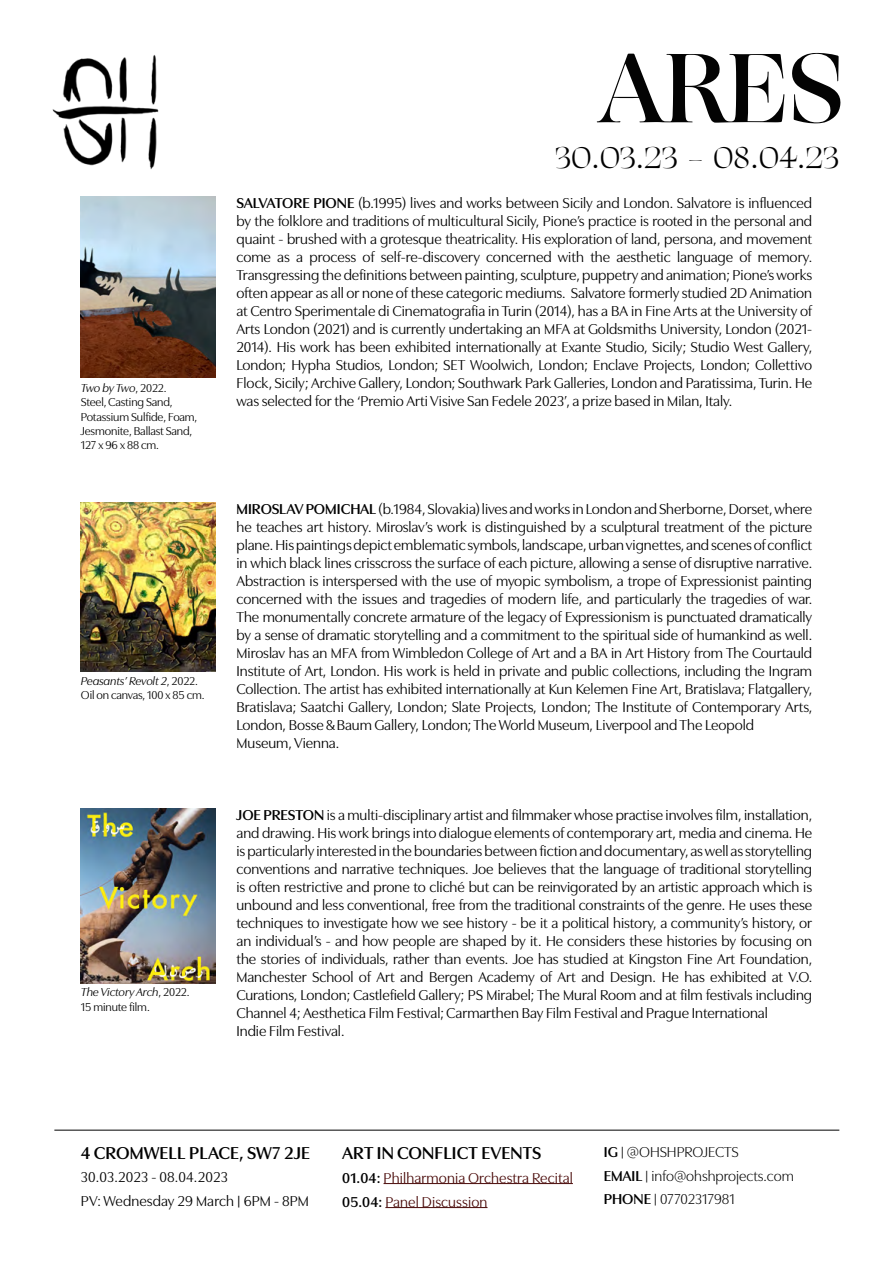
<style>
.page{position:relative;width:893px;height:1263px;background:#fff}
.page>*{position:absolute;margin:0;border:0;box-sizing:border-box;transform-origin:0 0}
.t1{font:30px "Ogg";letter-spacing:-.02em;color:#000}
.t2{font:600 18px "Utile Display";letter-spacing:.01em;color:#000}
.t3{font:15px/18px "Utile Display";color:#000}
.t4{font:15px/23.5px "Utile Display";color:#000}
.t5{font:15px/24px "Utile Display";letter-spacing:.01em;color:#480807}
.t6{font:12px/14.4px "Utile Display";letter-spacing:-.005em;color:#000}
.s1{font-style:italic}
.s2{font-weight:600}
.s3{font-weight:600;color:#000}
</style>
<div class="page">
<img style="left:52px;top:55px;width:107px;height:115px">
<svg style="left:597px;top:54px;width:187px;height:69px"></svg>
<svg style="left:792px;top:53px;width:49px;height:71px"></svg>
<img style="left:81px;top:197px;width:135px;height:180px">
<img style="left:81px;top:503px;width:135px;height:168px">
<img style="left:81px;top:809px;width:135px;height:174px">
<hr style="left:54px;top:1130px;width:785px;height:1px;background:#000">
<hr style="left:384px;top:1183px;width:189px;height:1px;background:#480807">
<hr style="left:385px;top:1207px;width:102px;height:1px;background:#480807">
<p class="t6" style="left:81px;top:379px;width:118px"><span class="s1">Two by Two</span>, 2022.<br>Steel, Casting Sand,<br>Potassium Sulfide, Foam,<br>Jesmonite, Ballast Sand,<br>127 x 96 x 88 cm.</p>
<p class="t6" style="left:81px;top:672px;width:125px"><span class="s1">Peasants’ Revolt 2</span>, 2022.<br>Oil on canvas, 100 x 85 cm.</p>
<p class="t6" style="left:81px;top:984px;width:110px"><span class="s1">The Victory Arch</span>, 2022.<br>15 minute film.</p>
<h1 class="t1" style="left:554px;top:137px;width:286px">30.03.23 - 08.04.23</h1>
<p class="t3" style="left:236px;top:193px;width:577px;text-align:justify"><span class="s2">SALVATORE PIONE</span> (b.1995) lives and works between Sicily and London. Salvatore is influenced by the folklore and traditions of multicultural Sicily, Pione’s practice is rooted in the personal and quaint - brushed with a grotesque theatricality. His exploration of land, persona, and movement come as a process of self-re-discovery concerned with the aesthetic language of memory.<br>Transgressing the definitions between painting, sculpture, puppetry and animation; Pione’s works often appear as all or none of these categoric mediums. Salvatore formerly studied 2D Animation at Centro Sperimentale di Cinematografia in Turin (2014), has a BA in Fine Arts at the University of Arts London (2021) and is currently undertaking an MFA at Goldsmiths University, London (2021- 2014). His work has been exhibited internationally at Exante Studio, Sicily; Studio West Gallery, London; Hypha Studios, London; SET Woolwich, London; Enclave Projects, London; Collettivo Flock, Sicily; Archive Gallery, London; Southwark Park Galleries, London and Paratissima, Turin. He was selected for the ‘Premio Arti Visive San Fedele 2023’, a prize based in Milan, Italy.</p>
<p class="t3" style="left:236px;top:499px;width:577px"><span class="s2">MIROSLAV POMICHAL</span> (b.1984, Slovakia) lives and works in London and Sherborne, Dorset, where he teaches art history. Miroslav’s work is distinguished by a sculptural treatment of the picture plane. His paintings depict emblematic symbols, landscape, urban vignettes, and scenes of conflict in which black lines crisscross the surface of each picture, allowing a sense of disruptive narrative.<br>Abstraction is interspersed with the use of myopic symbolism, a trope of Expressionist painting concerned with the issues and tragedies of modern life, and particularly the tragedies of war.<br>The monumentally concrete armature of the legacy of Expressionism is punctuated dramatically by a sense of dramatic storytelling and a commitment to the spiritual side of humankind as well.<br>Miroslav has an MFA from Wimbledon College of Art and a BA in Art History from The Courtauld Institute of Art, London. His work is held in private and public collections, including the Ingram Collection. The artist has exhibited internationally at Kun Kelemen Fine Art, Bratislava; Flatgallery, Bratislava; Saatchi Gallery, London; Slate Projects, London; The Institute of Contemporary Arts, London, Bosse &amp; Baum Gallery, London; The World Museum, Liverpool and The Leopold Museum, Vienna.</p>
<p class="t3" style="left:236px;top:805px;width:577px"><span class="s2">JOE PRESTON</span> is a multi-disciplinary artist and filmmaker whose practise involves film, installation, and drawing. His work brings into dialogue elements of contemporary art, media and cinema. He is particularly interested in the boundaries between fiction and documentary, as well as storytelling conventions and narrative techniques. Joe believes that the language of traditional storytelling is often restrictive and prone to cliché but can be reinvigorated by an artistic approach which is unbound and less conventional, free from the traditional constraints of the genre. He uses these techniques to investigate how we see history - be it a political history, a community’s history, or an individual’s - and how people are shaped by it. He considers these histories by focusing on the stories of individuals, rather than events. Joe has studied at Kingston Fine Art Foundation, Manchester School of Art and Bergen Academy of Art and Design. He has exhibited at V.O.<br>Curations, London; Castlefield Gallery; PS Mirabel; The Mural Room and at film festivals including Channel 4; Aesthetica Film Festival; Carmarthen Bay Film Festival and Prague International<br>Indie Film Festival.</p>
<p class="t2" style="left:81px;top:1139px;width:231px">4 CROMWELL PLACE, SW7 2JE</p>
<p class="t3" style="left:81px;top:1163px;width:230px;line-height:24px">30.03.2023 - 08.04.2023<br>PV: Wednesday 29 March | 6PM - 8PM</p>
<p class="t2" style="left:342px;top:1139px;width:201px">ART IN CONFLICT EVENTS</p>
<p class="t5" style="left:342px;top:1164px;width:232px"><span class="s3">01.04:</span> Philharmonia Orchestra Recital<br><span class="s3">05.04:</span> Panel Discussion</p>
<p class="t4" style="left:604px;top:1139px;width:192px"><span class="s2">IG</span> | @OHSHPROJECTS<br><span class="s2">EMAIL</span> | info@ohshprojects.com<br><span class="s2">PHONE</span> | 07702317981</p>
</div>
